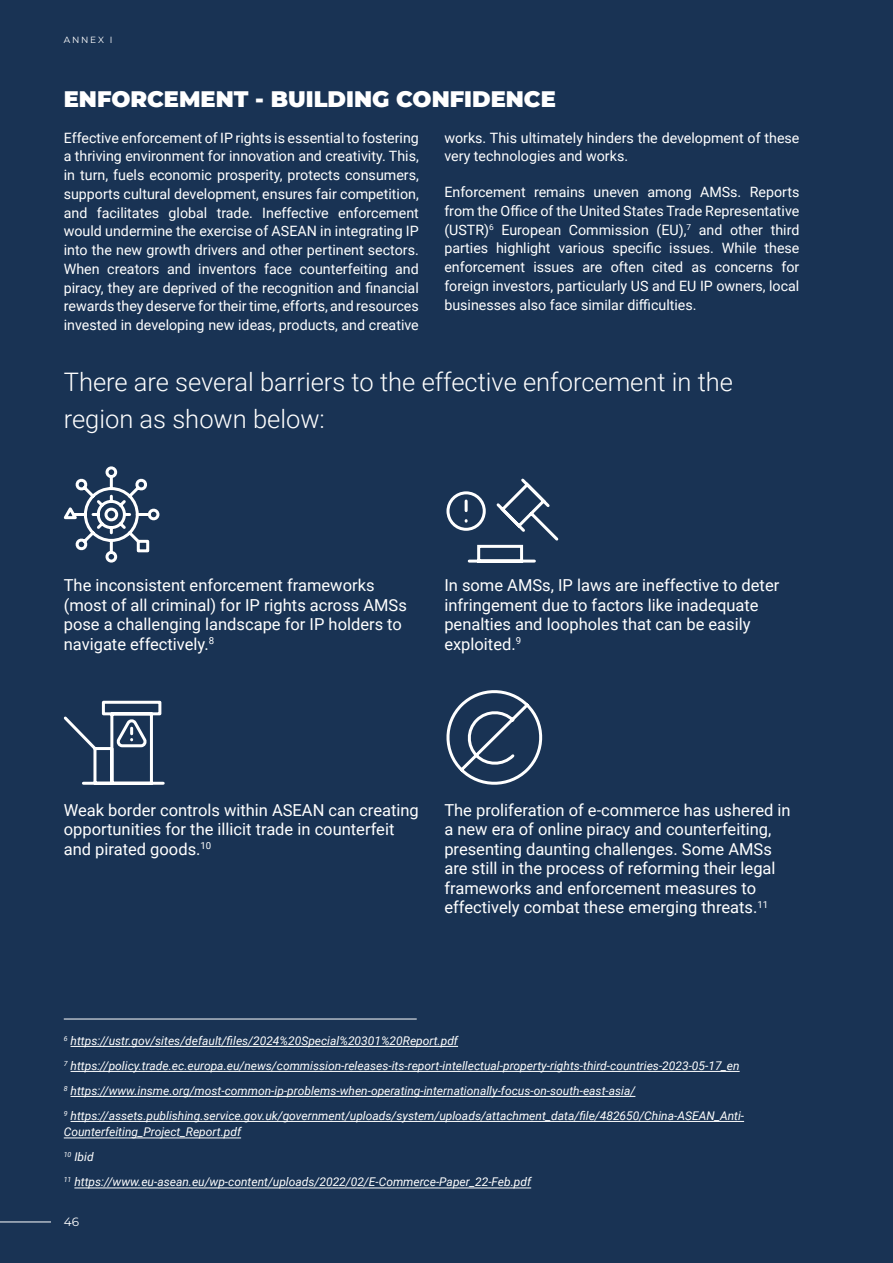
<style>
.page{position:relative;width:893px;height:1263px;background:#193354}
.page>*{position:absolute;margin:0;border:0;box-sizing:border-box;transform-origin:0 0}
.Typo_-_Big_Text{font:300 25.5px/37.5px "Roboto";color:#fff}
.Typo_-_Annex_Title{font:900 22.5px "Montserrat";color:#fff}
.Info_-_Body{font:16.5px/19.5px "Roboto";color:#fff}
.t1{font:14.25px/18.8px "Roboto";color:#fff;text-align:justify}
.Footnote_-_below{font:italic 12px/16.5px "Roboto";color:#fff}
.Footnote_2{font:italic 12px "Roboto";color:#fff}
.Page_-_Number{font:12px "Montserrat";color:#fff}
.Page_-_Section_Title{font:9px "Montserrat";letter-spacing:.2em;color:#fff}
</style>
<div class="page">
<hr style="left:64px;top:1019px;width:353px;height:1px;background:#fff">
<hr style="left:71px;top:1046px;width:387px;height:1px;background:#fff">
<hr style="left:71px;top:1071px;width:669px;height:1px;background:#fff">
<hr style="left:71px;top:1096px;width:564px;height:1px;background:#fff">
<hr style="left:71px;top:1121px;width:673px;height:1px;background:#fff">
<hr style="left:64px;top:1137px;width:177px;height:1px;background:#fff">
<hr style="left:74px;top:1188px;width:457px;height:1px;background:#fff">
<hr style="left:0;top:1221px;width:51px;height:1px;background:#fff">
<svg style="left:446px;top:478px;width:113px;height:85px"></svg>
<svg style="left:63px;top:466px;width:97px;height:97px"></svg>
<svg style="left:63px;top:700px;width:102px;height:85px"></svg>
<svg style="left:446px;top:690px;width:97px;height:95px"></svg>
<p class="Page_-_Section_Title" style="left:64px;top:34px;width:48px">ANNEX I</p>
<p class="Typo_-_Annex_Title" style="left:64px;top:84px;width:494px">ENFORCEMENT - BUILDING CONFIDENCE</p>
<p class="t1" style="left:64px;top:128px;width:357px">Effective enforcement of IP rights is essential to fostering a thriving environment for innovation and creativity. This, in turn, fuels economic prosperity, protects consumers, supports cultural development, ensures fair competition, and facilitates global trade. Ineffective enforcement would undermine the exercise of ASEAN in integrating IP into the new growth drivers and other pertinent sectors.<br>When creators and inventors face counterfeiting and piracy, they are deprived of the recognition and financial rewards they deserve for their time, efforts, and resources invested in developing new ideas, products, and creative</p>
<p class="t1" style="left:444px;top:128px;width:357px">works. This ultimately hinders the development of these very technologies and works.</p>
<p class="t1" style="left:444px;top:182px;width:357px">Enforcement remains uneven among AMSs. Reports from the Office of the United States Trade Representative (USTR)<sup>6</sup> European Commission (EU),<sup>7</sup> and other third parties highlight various specific issues. While these enforcement issues are often cited as concerns for foreign investors, particularly US and EU IP owners, local businesses also face similar difficulties.</p>
<p class="Typo_-_Big_Text" style="left:64px;top:362px;width:671px">There are several barriers to the effective enforcement in the region as shown below:</p>
<p class="Info_-_Body" style="left:64px;top:575px;width:345px">The inconsistent enforcement frameworks (most of all criminal) for IP rights across AMSs pose a challenging landscape for IP holders to navigate effectively.<sup>8</sup></p>
<p class="Info_-_Body" style="left:444px;top:575px;width:336px">In some AMSs, IP laws are ineffective to deter infringement due to factors like inadequate penalties and loopholes that can be easily exploited.<sup>9</sup></p>
<p class="Info_-_Body" style="left:64px;top:799px;width:357px">Weak border controls within ASEAN can creating opportunities for the illicit trade in counterfeit and pirated goods.<sup>10</sup></p>
<p class="Info_-_Body" style="left:444px;top:799px;width:348px">The proliferation of e-commerce has ushered in a new era of online piracy and counterfeiting, presenting daunting challenges. Some AMSs are still in the process of reforming their legal frameworks and enforcement measures to effectively combat these emerging threats.<sup>11</sup></p>
<p class="Footnote_2" style="left:64px;top:1032px;width:396px"><sup>6</sup> https://ustr.gov/sites/default/files/2024%20Special%20301%20Report.pdf</p>
<p class="Footnote_-_below" style="left:64px;top:1057px;width:677px"><sup>7</sup> https://policy.trade.ec.europa.eu/news/commission-releases-its-report-intellectual-property-rights-third-countries-2023-05-17_en</p>
<p class="Footnote_-_below" style="left:64px;top:1082px;width:573px"><sup>8</sup> https://www.insme.org/most-common-ip-problems-when-operating-internationally-focus-on-south-east-asia/</p>
<p class="Footnote_-_below" style="left:64px;top:1107px;width:682px"><sup>9</sup> https://assets.publishing.service.gov.uk/government/uploads/system/uploads/attachment_data/file/482650/China-ASEAN_Anti-<br>Counterfeiting_Project_Report.pdf</p>
<p class="Footnote_-_below" style="left:64px;top:1148px;width:31px"><sup>10</sup> Ibid</p>
<p class="Footnote_-_below" style="left:64px;top:1173px;width:469px"><sup>11</sup> https://www.eu-asean.eu/wp-content/uploads/2022/02/E-Commerce-Paper_22-Feb.pdf</p>
<p class="Page_-_Number" style="left:64px;top:1214px;width:17px">46</p>
</div>
